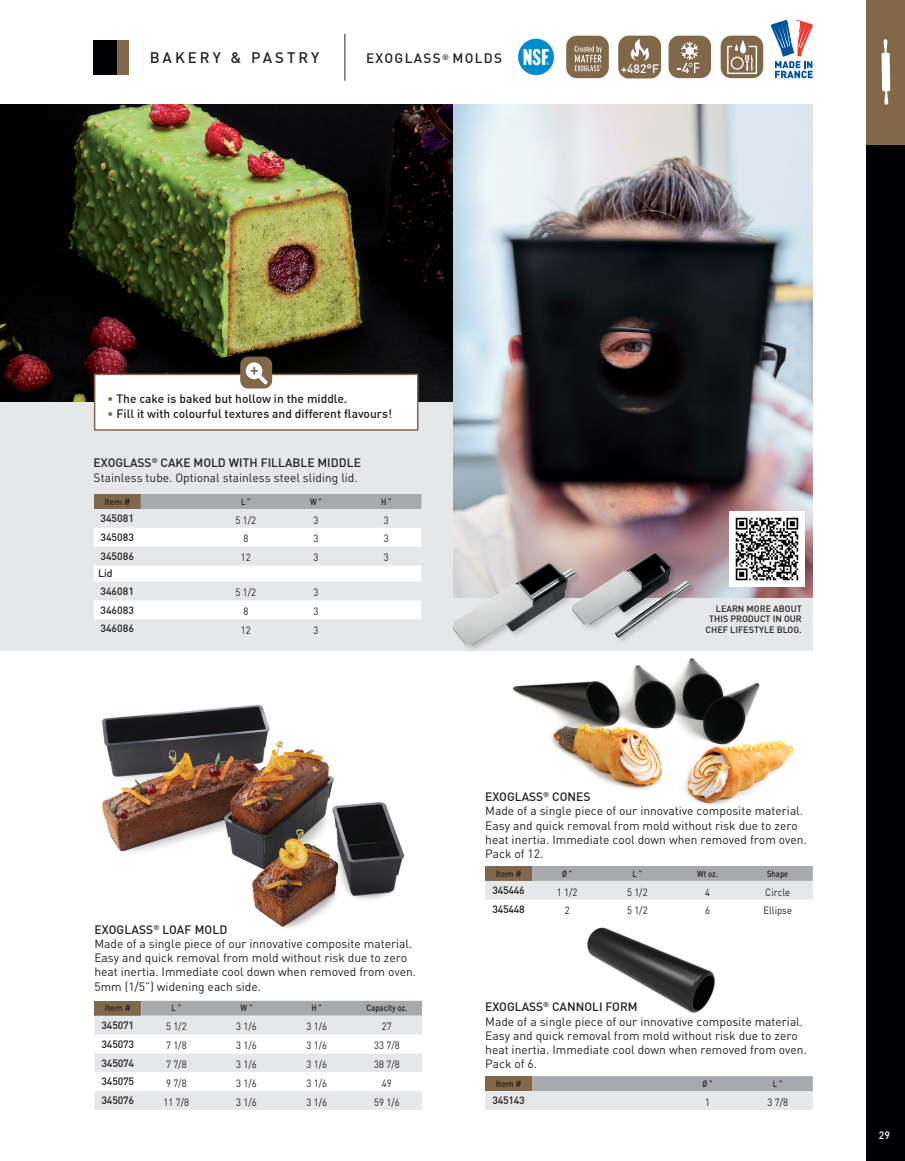
<style>
.page{position:relative;width:905px;height:1161px;background:#fff}
.page>*{position:absolute;margin:0;border:0;box-sizing:border-box;transform-origin:0 0}
.t1{font:500 15px "DIN";letter-spacing:.2em;color:#231f20}
.t2{font:500 13.5px "DIN";letter-spacing:.1em;color:#231f20}
.commentaire{font:12px/14.2px "DIN";color:#231f20}
.Titre{font:500 12px "DIN";color:#231f20}
.produit{font:500 12px "DIN";color:#231f20}
.t3{font:500 12px "DIN";color:#fff}
.Dimensions{font:10.5px "DIN";color:#231f20;scale:.9 1}
.t4{font:500 10.5px "DIN";letter-spacing:-.02em;color:#231f20}
.t5{font:500 10.5px "DIN";color:#fff}
.Titre-2{font:500 9px/10.5px "DIN";color:#231f20;text-align:right}
.Code_bandeau{font:500 9px "DIN";color:#231f20;scale:.85 1}
</style>
<div class="page">
<div style="left:0;top:402px;width:812px;height:249px;background:#e6e7e9"></div>
<img style="left:512px;top:658px;width:282px;height:147px">
<img style="left:102px;top:704px;width:303px;height:224px">
<img style="left:0;top:104px;width:453px;height:298px">
<img style="left:453px;top:104px;width:359px;height:493px">
<img style="left:587px;top:927px;width:128px;height:86px">
<div style="left:451px;top:562px;width:131px;height:92px;background:#231f20;opacity:.2"></div>
<img style="left:452px;top:563px;width:123px;height:84px">
<div style="left:571px;top:552px;width:126px;height:94px;background:#231f20;opacity:.2"></div>
<img style="left:572px;top:553px;width:118px;height:85px">
<div style="left:94px;top:374px;width:324px;height:57px;background:#fff;border:2px solid #81684b"></div>
<img style="left:729px;top:512px;width:75px;height:74px">
<img style="left:515px;top:36px;width:42px;height:42px;border-radius:21px">
<div style="left:566px;top:36px;width:42px;height:42px;background:#81684b;border-radius:11px"></div>
<svg style="left:574px;top:46px;width:27px;height:25px"></svg>
<div style="left:720px;top:36px;width:43px;height:42px;background:#81684b;border-radius:11px"></div>
<svg style="left:727px;top:40px;width:30px;height:34px"></svg>
<svg style="left:770px;top:20px;width:42px;height:58px"></svg>
<div style="left:240px;top:357px;width:32px;height:32px;background:#81684b;border-radius:8px"></div>
<svg style="left:246px;top:362px;width:22px;height:23px"></svg>
<div style="left:618px;top:36px;width:43px;height:42px;background:#81684b;border-radius:11px"></div>
<svg style="left:630px;top:39px;width:19px;height:22px"></svg>
<div style="left:668px;top:36px;width:43px;height:42px;background:#81684b;border-radius:11px"></div>
<svg style="left:677px;top:42px;width:22px;height:31px"></svg>
<div style="left:866px;top:0;width:38px;height:145px;background:#81684b"></div>
<div style="left:866px;top:145px;width:38px;height:1016px;background:#000002"></div>
<div style="left:117px;top:40px;width:12px;height:35px;background:#81684b"></div>
<div style="left:94px;top:40px;width:23px;height:35px;background:#000002"></div>
<hr style="left:344px;top:34px;width:1px;height:47px;background:#231f20">
<svg style="left:881px;top:39px;width:9px;height:66px"></svg>
<svg style="left:485px;top:1076px;width:327px;height:34px;background:#c8c7c8"></svg>
<svg style="left:485px;top:866px;width:327px;height:34px;background:#c8c8c8"></svg>
<svg style="left:94px;top:1001px;width:328px;height:109px"></svg>
<div style="left:94px;top:494px;width:47px;height:15px;background:#81684b"></div>
<div style="left:141px;top:494px;width:280px;height:15px;background:#a8a9ad"></div>
<svg style="left:94px;top:528px;width:327px;height:91px"></svg>
<p class="t1" style="left:150px;top:48px;width:171px">BAKERY &amp; PASTRY</p>
<p class="t2" style="left:366px;top:50px;width:138px">EXOGLASS<sup>®</sup> MOLDS</p>
<p class="t3" style="left:620px;top:61px;width:40px">+482°F</p>
<p class="produit" style="left:117px;top:391px;width:232px">The cake is baked but hollow in the middle.</p>
<p class="produit" style="left:117px;top:406px;width:277px">Fill it with colourful textures and different flavours!</p>
<p class="Titre" style="left:94px;top:455px;width:269px">EXOGLASS<sup>®</sup> CAKE MOLD WITH FILLABLE MIDDLE</p>
<p class="commentaire" style="left:94px;top:470px;width:265px">Stainless tube. Optional stainless steel sliding lid.</p>
<p class="Titre-2" style="left:104px;top:496px;width:27px">Item #</p>
<p class="Code_bandeau" style="left:241px;top:496px;width:13px">L "</p>
<p class="Code_bandeau" style="left:310px;top:496px;width:15px">W "</p>
<p class="Code_bandeau" style="left:381px;top:496px;width:14px">H "</p>
<p class="t4" style="left:100px;top:512px;width:35px">345081</p>
<p class="Dimensions" style="left:236px;top:513px;width:24px">5 1/2</p>
<p class="Dimensions" style="left:313px;top:513px;width:7px">3</p>
<p class="Dimensions" style="left:384px;top:513px;width:7px">3</p>
<p class="t4" style="left:100px;top:531px;width:35px">345083</p>
<p class="Dimensions" style="left:243px;top:532px;width:7px">8</p>
<p class="Dimensions" style="left:313px;top:532px;width:7px">3</p>
<p class="Dimensions" style="left:384px;top:532px;width:7px">3</p>
<p class="t4" style="left:100px;top:549px;width:35px">345086</p>
<p class="Dimensions" style="left:241px;top:551px;width:12px">12</p>
<p class="Dimensions" style="left:313px;top:551px;width:7px">3</p>
<p class="Dimensions" style="left:384px;top:551px;width:7px">3</p>
<p class="t4" style="left:98px;top:567px;width:16px">Lid</p>
<p class="t4" style="left:100px;top:584px;width:35px">346081</p>
<p class="Dimensions" style="left:236px;top:586px;width:24px">5 1/2</p>
<p class="Dimensions" style="left:313px;top:586px;width:7px">3</p>
<p class="t4" style="left:100px;top:603px;width:35px">346083</p>
<p class="Dimensions" style="left:243px;top:605px;width:7px">8</p>
<p class="Dimensions" style="left:313px;top:605px;width:7px">3</p>
<p class="t4" style="left:100px;top:622px;width:35px">346086</p>
<p class="Dimensions" style="left:241px;top:624px;width:12px">12</p>
<p class="Dimensions" style="left:313px;top:624px;width:7px">3</p>
<p class="Titre" style="left:94px;top:922px;width:134px">EXOGLASS<sup>®</sup> LOAF MOLD</p>
<p class="commentaire" style="left:94px;top:936px;width:323px">Made of a single piece of our innovative composite material.<br>Easy and quick removal from mold without risk due to zero heat inertia. Immediate cool down when removed from oven.<br>5mm (1/5”) widening each side.</p>
<p class="Titre-2" style="left:105px;top:1003px;width:27px">Item #</p>
<p class="Code_bandeau" style="left:171px;top:1002px;width:13px">L "</p>
<p class="Code_bandeau" style="left:240px;top:1002px;width:15px">W "</p>
<p class="Code_bandeau" style="left:311px;top:1002px;width:14px">H "</p>
<p class="Code_bandeau" style="left:366px;top:1002px;width:49px">Capacity oz.</p>
<p class="t4" style="left:102px;top:1018px;width:34px">345071</p>
<p class="Dimensions" style="left:166px;top:1020px;width:24px">5 1/2</p>
<p class="Dimensions" style="left:236px;top:1020px;width:24px">3 1/6</p>
<p class="Dimensions" style="left:306px;top:1020px;width:24px">3 1/6</p>
<p class="Dimensions" style="left:382px;top:1020px;width:12px">27</p>
<p class="t4" style="left:102px;top:1037px;width:34px">345073</p>
<p class="Dimensions" style="left:166px;top:1039px;width:24px">7 1/8</p>
<p class="Dimensions" style="left:236px;top:1039px;width:24px">3 1/6</p>
<p class="Dimensions" style="left:306px;top:1039px;width:24px">3 1/6</p>
<p class="Dimensions" style="left:374px;top:1039px;width:30px">33 7/8</p>
<p class="t4" style="left:102px;top:1056px;width:34px">345074</p>
<p class="Dimensions" style="left:166px;top:1058px;width:24px">7 7/8</p>
<p class="Dimensions" style="left:236px;top:1058px;width:24px">3 1/6</p>
<p class="Dimensions" style="left:306px;top:1058px;width:24px">3 1/6</p>
<p class="Dimensions" style="left:374px;top:1058px;width:30px">38 7/8</p>
<p class="t4" style="left:102px;top:1075px;width:34px">345075</p>
<p class="Dimensions" style="left:166px;top:1077px;width:24px">9 7/8</p>
<p class="Dimensions" style="left:236px;top:1077px;width:24px">3 1/6</p>
<p class="Dimensions" style="left:306px;top:1077px;width:24px">3 1/6</p>
<p class="Dimensions" style="left:382px;top:1077px;width:12px">49</p>
<p class="t4" style="left:102px;top:1094px;width:34px">345076</p>
<p class="Dimensions" style="left:164px;top:1095px;width:30px">11 7/8</p>
<p class="Dimensions" style="left:236px;top:1095px;width:24px">3 1/6</p>
<p class="Dimensions" style="left:306px;top:1095px;width:24px">3 1/6</p>
<p class="Dimensions" style="left:374px;top:1095px;width:30px">59 1/6</p>
<p class="Titre-2" style="left:705px;top:603px;width:98px">LEARN MORE ABOUT<br>THIS PRODUCT IN OUR<br>CHEF LIFESTYLE BLOG.</p>
<p class="Titre" style="left:485px;top:789px;width:107px">EXOGLASS<sup>®</sup> CONES</p>
<p class="commentaire" style="left:485px;top:804px;width:323px">Made of a single piece of our innovative composite material.<br>Easy and quick removal from mold without risk due to zero heat inertia. Immediate cool down when removed from oven.</p>
<p class="commentaire" style="left:485px;top:846px;width:60px">Pack of 12.</p>
<p class="Titre-2" style="left:496px;top:868px;width:27px">Item #</p>
<p class="Code_bandeau" style="left:562px;top:868px;width:14px">Ø "</p>
<p class="Code_bandeau" style="left:632px;top:868px;width:13px">L "</p>
<p class="Code_bandeau" style="left:697px;top:868px;width:26px">Wt oz.</p>
<p class="Code_bandeau" style="left:767px;top:868px;width:27px">Shape</p>
<p class="t4" style="left:492px;top:884px;width:34px">345446</p>
<p class="Dimensions" style="left:557px;top:885px;width:24px">1 1/2</p>
<p class="Dimensions" style="left:627px;top:885px;width:24px">5 1/2</p>
<p class="Dimensions" style="left:705px;top:885px;width:7px">4</p>
<p class="Dimensions" style="left:765px;top:885px;width:29px">Circle</p>
<p class="t4" style="left:492px;top:902px;width:34px">345448</p>
<p class="Dimensions" style="left:564px;top:904px;width:7px">2</p>
<p class="Dimensions" style="left:627px;top:904px;width:24px">5 1/2</p>
<p class="Dimensions" style="left:705px;top:904px;width:7px">6</p>
<p class="Dimensions" style="left:763px;top:904px;width:33px">Ellipse</p>
<p class="Titre" style="left:485px;top:999px;width:154px">EXOGLASS<sup>®</sup> CANNOLI FORM</p>
<p class="commentaire" style="left:485px;top:1014px;width:323px">Made of a single piece of our innovative composite material.<br>Easy and quick removal from mold without risk due to zero heat inertia. Immediate cool down when removed from oven.</p>
<p class="commentaire" style="left:485px;top:1057px;width:53px">Pack of 6.</p>
<p class="Titre-2" style="left:496px;top:1078px;width:27px">Item #</p>
<p class="Code_bandeau" style="left:702px;top:1078px;width:14px">Ø "</p>
<p class="Code_bandeau" style="left:773px;top:1078px;width:13px">L "</p>
<p class="t4" style="left:492px;top:1094px;width:34px">345143</p>
<p class="Dimensions" style="left:705px;top:1095px;width:7px">1</p>
<p class="Dimensions" style="left:767px;top:1095px;width:24px">3 7/8</p>
<p class="t5" style="left:878px;top:1128px;width:13px">29</p>
</div>
